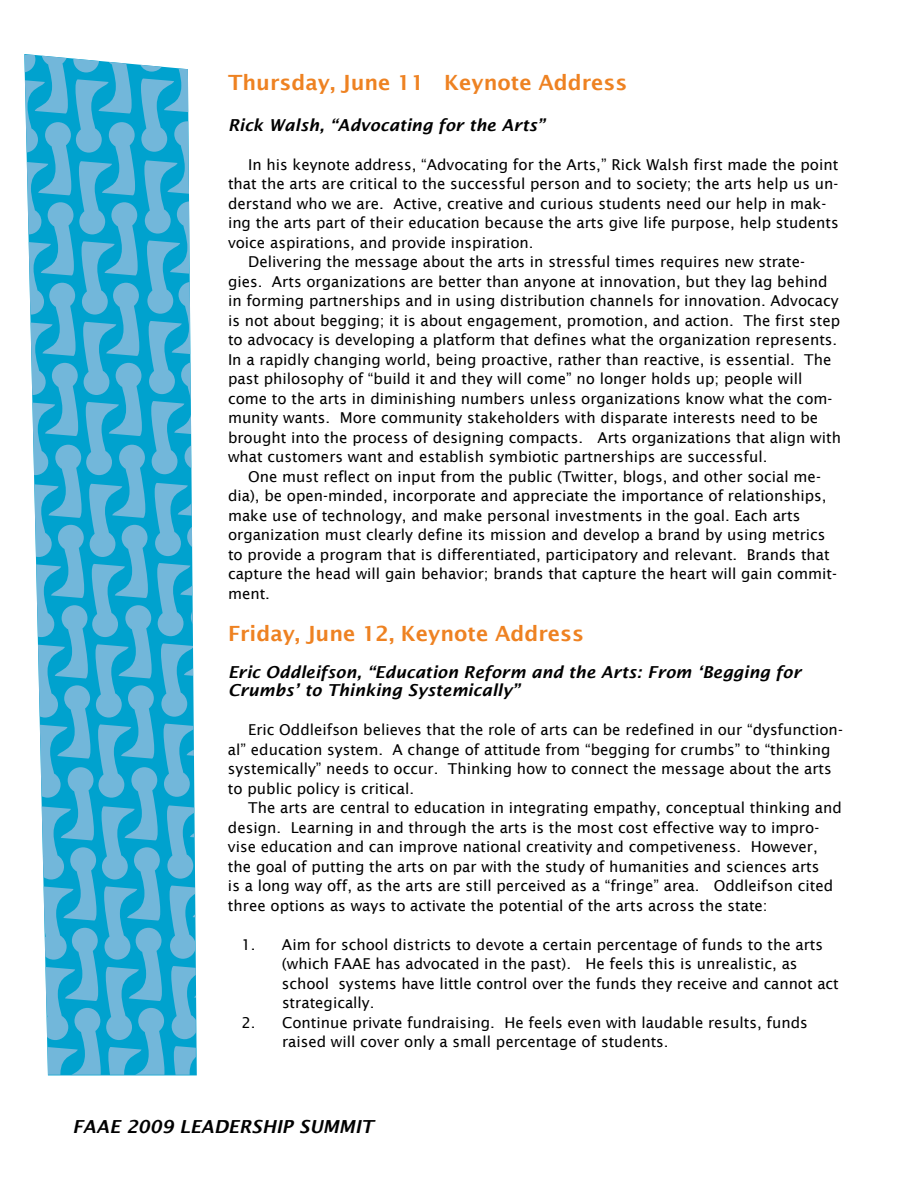
<style>
.page{position:relative;width:918px;height:1188px;background:#fff}
.page>*{position:absolute;margin:0;border:0;box-sizing:border-box;transform-origin:0 0}
.t1{font:600 21px "Lucida Sans";color:#ee8222}
.t2{font:italic 600 18px "Lucida Sans";color:#000}
.t3{font:italic 600 16.5px/18px "Lucida Sans";color:#000}
.t4{font:15px/19.5px "Lucida Sans";color:#000}
</style>
<div class="page">
<svg style="left:24px;top:55px;width:172px;height:1020px"></svg>
<h1 class="t1" style="left:228px;top:71px;width:401px">Thursday, June 11 Keynote Address</h1>
<p class="t3" style="left:228px;top:116px;width:318px">Rick Walsh, “Advocating for the Arts”</p>
<p class="t4" style="left:248px;top:155px;width:592px">In his keynote address, “Advocating for the Arts,” Rick Walsh first made the point</p>
<p class="t4" style="left:228px;top:174px;width:612px">that the arts are critical to the successful person and to society; the arts help us un-</p>
<p class="t4" style="left:228px;top:194px;width:600px">derstand who we are. Active, creative and curious students need our help in mak-</p>
<p class="t4" style="left:228px;top:213px;width:612px">ing the arts part of their education because the arts give life purpose, help students</p>
<p class="t4" style="left:228px;top:233px;width:307px">voice aspirations, and provide inspiration.</p>
<p class="t4" style="left:248px;top:252px;width:558px">Delivering the message about the arts in stressful times requires new strate-</p>
<p class="t4" style="left:228px;top:272px;width:601px">gies. Arts organizations are better than anyone at innovation, but they lag behind</p>
<p class="t4" style="left:228px;top:291px;width:612px">in forming partnerships and in using distribution channels for innovation. Advocacy</p>
<p class="t4" style="left:228px;top:311px;width:614px">is not about begging; it is about engagement, promotion, and action. The first step</p>
<p class="t4" style="left:228px;top:330px;width:611px">to advocacy is developing a platform that defines what the organization represents.</p>
<p class="t4" style="left:228px;top:350px;width:605px">In a rapidly changing world, being proactive, rather than reactive, is essential. The</p>
<p class="t4" style="left:228px;top:369px;width:576px">past philosophy of “build it and they will come” no longer holds up; people will</p>
<p class="t4" style="left:228px;top:389px;width:606px">come to the arts in diminishing numbers unless organizations know what the com-</p>
<p class="t4" style="left:228px;top:408px;width:592px">munity wants. More community stakeholders with disparate interests need to be</p>
<p class="t4" style="left:228px;top:428px;width:614px">brought into the process of designing compacts. Arts organizations that align with</p>
<p class="t4" style="left:228px;top:447px;width:541px">what customers want and establish symbiotic partnerships are successful.</p>
<p class="t4" style="left:248px;top:467px;width:574px">One must reflect on input from the public (Twitter, blogs, and other social me-</p>
<p class="t4" style="left:228px;top:486px;width:600px">dia), be open-minded, incorporate and appreciate the importance of relationships,</p>
<p class="t4" style="left:228px;top:506px;width:574px">make use of technology, and make personal investments in the goal. Each arts</p>
<p class="t4" style="left:228px;top:525px;width:599px">organization must clearly define its mission and develop a brand by using metrics</p>
<p class="t4" style="left:228px;top:545px;width:603px">to provide a program that is differentiated, participatory and relevant. Brands that</p>
<p class="t4" style="left:228px;top:564px;width:611px">capture the head will gain behavior; brands that capture the heart will gain commit-</p>
<p class="t4" style="left:228px;top:584px;width:44px">ment.</p>
<h1 class="t1" style="left:228px;top:621px;width:358px">Friday, June 12, Keynote Address</h1>
<p class="t3" style="left:228px;top:663px;width:575px">Eric Oddleifson, “Education Reform and the Arts: From ‘Begging for<br>Crumbs’ to Thinking Systemically”</p>
<p class="t4" style="left:228px;top:720px;width:616px;text-indent:20px">Eric Oddleifson believes that the role of arts can be redefined in our “dysfunction&shy;al” education system. A change of attitude from “begging for crumbs” to “thinking systemically” needs to occur. Thinking how to connect the message about the arts to public policy is critical.</p>
<p class="t4" style="left:228px;top:798px;width:615px;text-indent:20px">The arts are central to education in integrating empathy, conceptual thinking and design. Learning in and through the arts is the most cost effective way to impro&shy;vise education and can improve national creativity and competiveness. However, the goal of putting the arts on par with the study of humanities and sciences arts<br>is a long way off, as the arts are still perceived as a “fringe” area. Oddleifson cited three options as ways to activate the potential of the arts across the state:</p>
<p class="t4" style="left:282px;top:935px;width:558px;text-indent:-40px">1. Aim for school districts to devote a certain percentage of funds to the arts (which FAAE has advocated in the past). He feels this is unrealistic, as school systems have little control over the funds they receive and cannot act strategically.</p>
<p class="t4" style="left:282px;top:1013px;width:527px;text-indent:-40px">2. Continue private fundraising. He feels even with laudable results, funds raised will cover only a small percentage of students.</p>
<p class="t2" style="left:72px;top:1116px;width:302px">FAAE 2009 LEADERSHIP SUMMIT</p>
</div>
